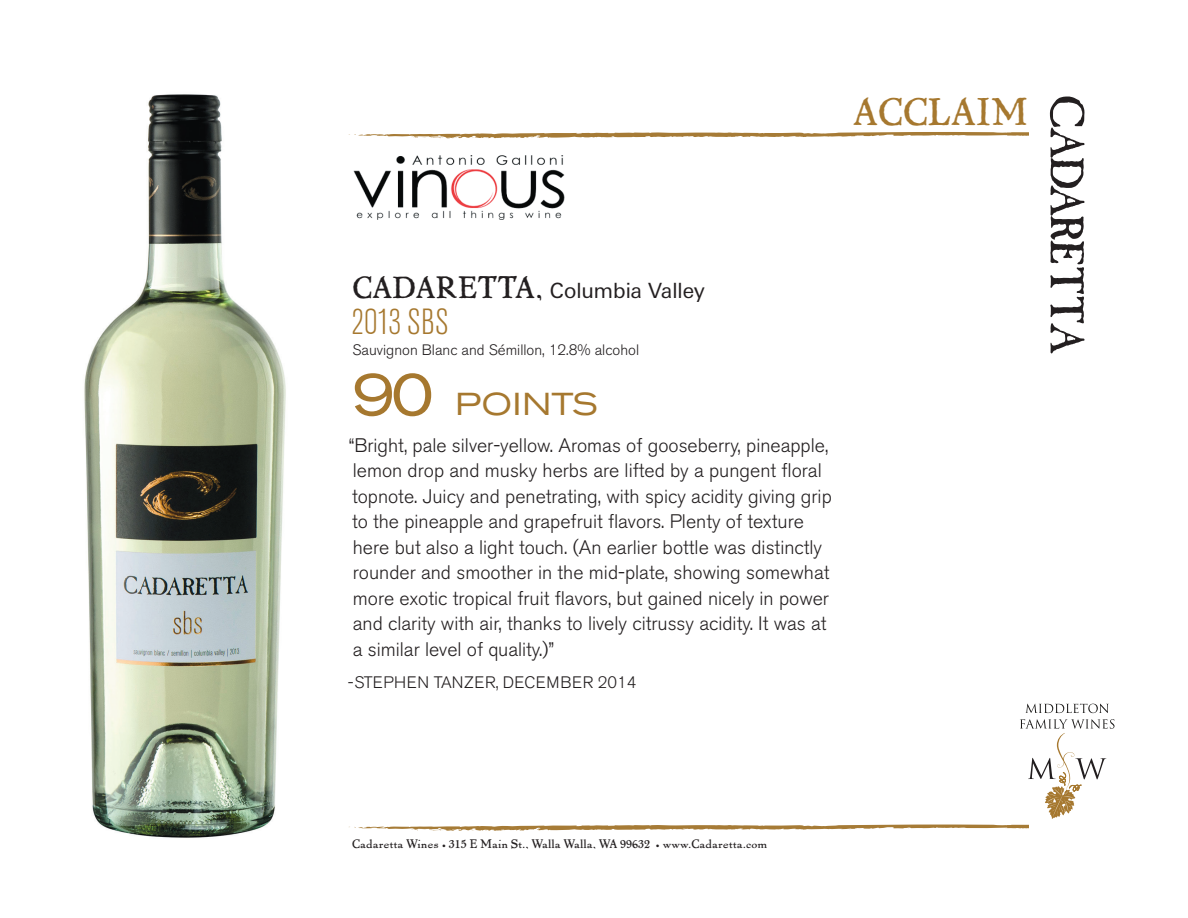
<style>
.page{position:relative;width:1188px;height:918px;background:#fff}
.page>*{position:absolute;margin:0;border:0;box-sizing:border-box;transform-origin:0 0}
.t1{font:37.5px "LTC Pabst Oldstyle";color:#a6782f}
.t2{font:300 condensed 36px "Akzidenz Grotesk BE";color:#a6782f}
.t3{font:expanded 31.5px "Akzidenz Grotesk BE";letter-spacing:.02em;color:#a6782f}
.t4{font:21px "Linotype Univers Basic";color:#231f20}
.t5{font:300 19.5px/25.5px "Akzidenz Grotesk BE";color:#231f20}
.t6{font:300 16.5px "Akzidenz Grotesk BE";letter-spacing:.04em;color:#231f20}
.t7{font:300 15px "Akzidenz Grotesk BE";color:#231f20}
.t8{font:12px "LTC Pabst Oldstyle";color:#231f20}
.s1{font-family:"LTC Pabst Oldstyle";font-size:30px}
.s2{font-size:60px}
</style>
<div class="page">
<svg style="left:348px;top:132px;width:680px;height:7px"></svg>
<img style="left:353px;top:155px;width:212px;height:65px">
<svg style="left:1050px;top:97px;width:34px;height:256px"></svg>
<img style="left:84px;top:94px;width:202px;height:744px">
<svg style="left:1025px;top:704px;width:84px;height:9px"></svg>
<svg style="left:349px;top:719px;width:765px;height:112px"></svg>
<h1 class="t1" style="left:853px;top:87px;width:177px">ACCLAIM</h1>
<p class="t4" style="left:353px;top:278px;width:354px"><span class="s1">Cadaretta,</span> Columbia Valley</p>
<h2 class="t2" style="left:352px;top:302px;width:98px">2013 SBS</h2>
<p class="t7" style="left:353px;top:341px;width:288px">Sauvignon Blanc and Sémillon, 12.8% alcohol</p>
<h3 class="t3" style="left:353px;top:386px;width:247px"><span class="s2">90</span> POINTS</h3>
<p class="t5" style="left:349px;top:433px;width:485px">“Bright, pale silver-yellow. Aromas of gooseberry, pineapple, lemon drop and musky herbs are lifted by a pungent floral topnote. Juicy and penetrating, with spicy acidity giving grip to the pineapple and grapefruit flavors. Plenty of texture here but also a light touch. (An earlier bottle was distinctly rounder and smoother in the mid-plate, showing somewhat more exotic tropical fruit flavors, but gained nicely in power and clarity with air, thanks to lively citrussy acidity. It was at a similar level of quality.)”</p>
<p class="t6" style="left:348px;top:673px;width:290px">-stephen tanzer, DECEMBER 2014</p>
<p class="t8" style="left:352px;top:836px;width:417px">Cadaretta Wines • 315 E Main St., Walla Walla, WA 99632 • www.Cadaretta.com</p>
</div>
